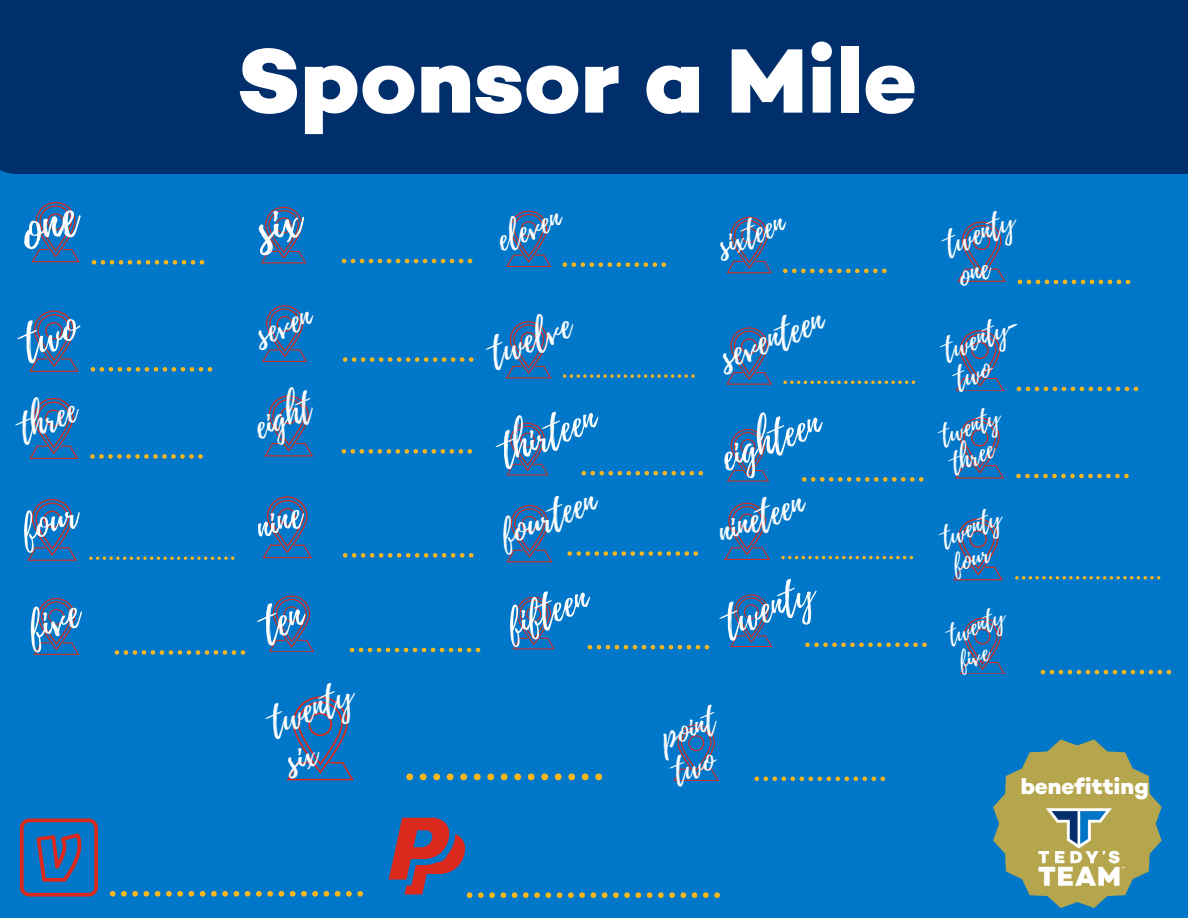
<style>
.page{position:relative;width:1188px;height:918px;background:#0077c8}
.page>*{position:absolute;margin:0;border:0;box-sizing:border-box;transform-origin:0 0}
.t1{font:800 93px "Campton";color:#fff}
.t2{font:42.6px "Playlist Script";color:#fff}
.t3{font:39.45px "Playlist Script";color:#fff}
.t4{font:36.6px "Playlist Script";color:#fff}
.t5{font:36.3px/41.7px "Playlist Script";color:#fff}
.t6{font:34.8px "Playlist Script";color:#fff}
.t7{font:33.75px "Playlist Script";color:#fff}
.t8{font:32.25px "Playlist Script";color:#fff}
.t9{font:32.1px/36.2px "Playlist Script";color:#fff}
.t10{font:30.45px/35.1px "Playlist Script";color:#fff}
.t11{font:28.2px/31.7px "Playlist Script";color:#fff}
.t12{font:25.95px/29.4px "Playlist Script";color:#fff}
.t13{font:25.8px/29.2px "Playlist Script";color:#fff}
.t14{font:24.6px/28.2px "Playlist Script";color:#fff}
.t15{font:800 22.35px "Campton";color:#fff}
</style>
<div class="page">
<div style="left:0;top:0;width:1188px;height:174px;background:#002f6c"></div>
<svg style="left:993px;top:739px;width:169px;height:169px"></svg>
<img style="left:1031px;top:799px;width:96px;height:97px">
<svg style="left:29px;top:398px;width:49px;height:61px"></svg>
<svg style="left:27px;top:499px;width:50px;height:62px"></svg>
<svg style="left:34px;top:598px;width:45px;height:56px"></svg>
<svg style="left:262px;top:305px;width:45px;height:56px"></svg>
<svg style="left:91px;top:367px;width:121px;height:5px"></svg>
<svg style="left:90px;top:454px;width:113px;height:5px"></svg>
<svg style="left:89px;top:557px;width:145px;height:3px"></svg>
<svg style="left:115px;top:650px;width:130px;height:5px"></svg>
<svg style="left:342px;top:259px;width:130px;height:4px"></svg>
<svg style="left:343px;top:357px;width:130px;height:5px"></svg>
<svg style="left:20px;top:819px;width:78px;height:77px"></svg>
<svg style="left:110px;top:891px;width:253px;height:6px"></svg>
<svg style="left:389px;top:818px;width:331px;height:80px"></svg>
<svg style="left:264px;top:395px;width:49px;height:61px"></svg>
<svg style="left:262px;top:496px;width:50px;height:62px"></svg>
<svg style="left:350px;top:648px;width:130px;height:4px"></svg>
<svg style="left:506px;top:211px;width:45px;height:56px"></svg>
<svg style="left:506px;top:321px;width:46px;height:57px"></svg>
<svg style="left:506px;top:423px;width:42px;height:52px"></svg>
<svg style="left:563px;top:262px;width:103px;height:5px"></svg>
<svg style="left:563px;top:374px;width:132px;height:4px"></svg>
<svg style="left:581px;top:471px;width:122px;height:4px"></svg>
<svg style="left:727px;top:217px;width:45px;height:56px"></svg>
<svg style="left:726px;top:327px;width:46px;height:58px"></svg>
<svg style="left:727px;top:429px;width:42px;height:53px"></svg>
<svg style="left:783px;top:269px;width:104px;height:4px"></svg>
<svg style="left:783px;top:381px;width:132px;height:3px"></svg>
<svg style="left:802px;top:477px;width:122px;height:5px"></svg>
<svg style="left:507px;top:505px;width:45px;height:57px"></svg>
<svg style="left:513px;top:597px;width:41px;height:52px"></svg>
<svg style="left:588px;top:645px;width:121px;height:4px"></svg>
<svg style="left:724px;top:503px;width:46px;height:57px"></svg>
<svg style="left:730px;top:594px;width:42px;height:53px"></svg>
<svg style="left:781px;top:556px;width:132px;height:3px"></svg>
<svg style="left:805px;top:643px;width:122px;height:4px"></svg>
<svg style="left:957px;top:222px;width:49px;height:60px"></svg>
<svg style="left:955px;top:330px;width:50px;height:61px"></svg>
<svg style="left:955px;top:418px;width:49px;height:60px"></svg>
<svg style="left:953px;top:519px;width:50px;height:61px"></svg>
<svg style="left:960px;top:618px;width:45px;height:56px"></svg>
<svg style="left:1018px;top:280px;width:112px;height:4px"></svg>
<svg style="left:1017px;top:387px;width:121px;height:4px"></svg>
<svg style="left:1016px;top:474px;width:113px;height:4px"></svg>
<svg style="left:1015px;top:576px;width:145px;height:3px"></svg>
<svg style="left:1041px;top:670px;width:130px;height:4px"></svg>
<svg style="left:342px;top:449px;width:130px;height:5px"></svg>
<svg style="left:343px;top:553px;width:130px;height:5px"></svg>
<svg style="left:568px;top:551px;width:130px;height:5px"></svg>
<svg style="left:287px;top:697px;width:67px;height:83px"></svg>
<svg style="left:406px;top:774px;width:196px;height:6px"></svg>
<svg style="left:674px;top:724px;width:45px;height:57px"></svg>
<svg style="left:755px;top:777px;width:130px;height:4px"></svg>
<svg style="left:31px;top:202px;width:173px;height:63px"></svg>
<svg style="left:30px;top:311px;width:48px;height:60px"></svg>
<svg style="left:261px;top:207px;width:45px;height:56px"></svg>
<svg style="left:269px;top:596px;width:45px;height:56px"></svg>
<h2 class="t6" style="left:12px;top:407px;width:61px;rotate:-21deg">three</h2>
<p class="t3" style="left:12px;top:506px;width:59px;rotate:-21deg">four</p>
<h5 class="t2" style="left:17px;top:601px;width:55px;rotate:-21deg">five</h5>
<h5 class="t1" style="left:237px;top:41px;width:682px">Sponsor a Mile</h5>
<p class="t7" style="left:248px;top:312px;width:59px;rotate:-21deg">seven</p>
<p class="t6" style="left:247px;top:404px;width:60px;rotate:-21deg">eight</p>
<h3 class="t3" style="left:247px;top:503px;width:48px;rotate:-21deg">nine</h3>
<p class="t5" style="left:264px;top:705px;width:88px;rotate:-21deg">twenty six</p>
<h4 class="t8" style="left:490px;top:219px;width:67px;rotate:-21deg">eleven</h4>
<p class="t4" style="left:482px;top:329px;width:86px;rotate:-21deg">twelve</p>
<h4 class="t3" style="left:491px;top:426px;width:101px;rotate:-21deg">thirteen</h4>
<h3 class="t4" style="left:492px;top:511px;width:102px;rotate:-21deg">fourteen</h3>
<p class="t3" style="left:498px;top:600px;width:86px;rotate:-21deg">fifteen</p>
<p class="t8" style="left:710px;top:225px;width:71px;rotate:-21deg">sixteen</p>
<h4 class="t4" style="left:712px;top:333px;width:110px;rotate:-21deg">seventeen</h4>
<p class="t3" style="left:712px;top:432px;width:105px;rotate:-21deg">eighteen</p>
<h3 class="t4" style="left:710px;top:509px;width:91px;rotate:-21deg">nineteen</h3>
<p class="t3" style="left:715px;top:597px;width:95px;rotate:-21deg">twenty</p>
<h4 class="t9" style="left:656px;top:723px;width:57px;rotate:-20deg">point two</h4>
<h3 class="t10" style="left:940px;top:230px;width:74px;rotate:-21deg">twenty one</h3>
<p class="t11" style="left:939px;top:337px;width:79px;rotate:-21deg">twenty&shy;two</p>
<h3 class="t13" style="left:937px;top:424px;width:63px;rotate:-21deg">twenty three</h3>
<p class="t12" style="left:938px;top:525px;width:63px;rotate:-21deg">twenty four</p>
<h4 class="t14" style="left:944px;top:624px;width:60px;rotate:-21deg">twenty five</h4>
<p class="t15" style="left:1021px;top:777px;width:129px">benefitting</p>
</div>
